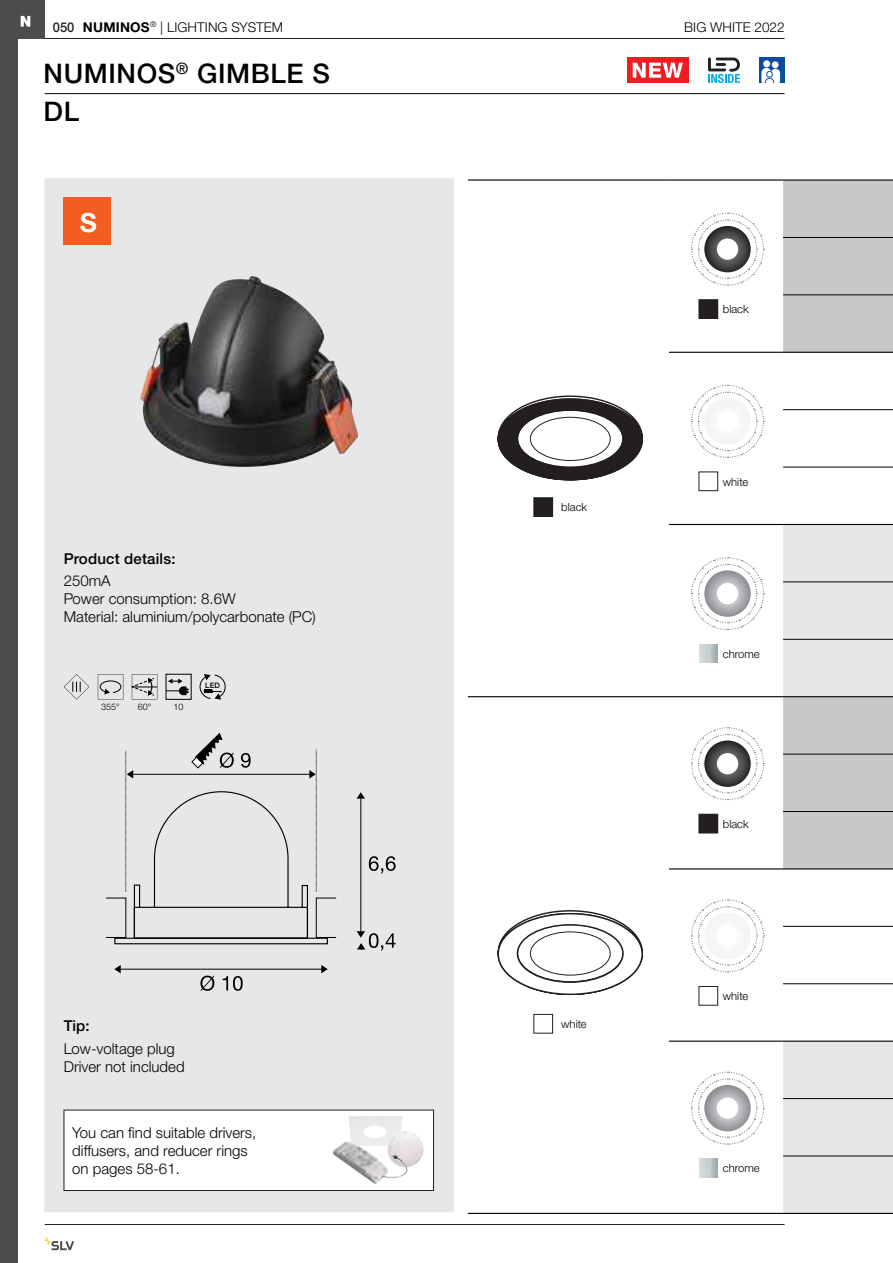
<style>
.page{position:relative;width:893px;height:1263px;background:#fff}
.page>*{position:absolute;margin:0;border:0;box-sizing:border-box;transform-origin:0 0}
.t1{font:500 27px/38.2px "Helvetica Neue LTW1 G";letter-spacing:.025em;color:#000}
.t2{font:700 26.4px "Helvetica Neue LTW1 G";color:#fff}
.t3{font:300 15px/18px "Helvetica Neue LTW1 G";color:#000}
.t4{font:500 15px "Helvetica Neue LTW1 G";letter-spacing:.01em;color:#000}
.t5{font:300 13.5px "Helvetica Neue LTW1 G";letter-spacing:.005em;color:#000}
.t6{font:500 13.5px "Helvetica Neue LTW1 G";color:#231f20;scale:.96 1}
.t7{font:300 11.25px "Helvetica Neue LTW1 G";color:#000}
.t8{font:300 9px "Helvetica Neue LTW1 G";color:#000}
.t9{font:500 7.5px "Helvetica Neue LTW1 G";color:#000}
.s1{font-weight:700}
</style>
<div class="page">
<svg style="left:45px;top:1237px;width:29px;height:13px"></svg>
<hr style="left:45px;top:1224px;width:739px;height:1px;background:#231f20">
<hr style="left:45px;top:38px;width:739px;height:1px;background:#231f20">
<div style="left:0;top:0;width:45px;height:39px;background:#4b4c4d"></div>
<div style="left:0;top:38px;width:17px;height:1225px;background:#4b4c4d"></div>
<svg style="left:21px;top:16px;width:9px;height:11px"></svg>
<div style="left:45px;top:179px;width:408px;height:1033px;background:#e6e7e9"></div>
<svg style="left:64px;top:674px;width:25px;height:25px"></svg>
<svg style="left:98px;top:674px;width:25px;height:25px"></svg>
<svg style="left:131px;top:674px;width:26px;height:25px"></svg>
<svg style="left:166px;top:674px;width:26px;height:26px"></svg>
<svg style="left:200px;top:674px;width:25px;height:25px"></svg>
<hr style="left:45px;top:93px;width:739px;height:1px;background:#231f20">
<div style="left:699px;top:300px;width:19px;height:18px;background:#231f20"></div>
<div style="left:699px;top:299px;width:19px;height:20px;border:1px solid #231f20"></div>
<div style="left:699px;top:472px;width:19px;height:19px;border:1px solid #231f20"></div>
<div style="left:534px;top:498px;width:19px;height:18px;background:#231f20"></div>
<div style="left:534px;top:497px;width:19px;height:20px;border:1px solid #231f20"></div>
<svg style="left:497px;top:395px;width:146px;height:86px"></svg>
<div style="left:699px;top:814px;width:19px;height:19px;background:#231f20"></div>
<div style="left:699px;top:986px;width:19px;height:19px;border:1px solid #231f20"></div>
<div style="left:534px;top:1014px;width:19px;height:19px;border:1px solid #231f20"></div>
<svg style="left:497px;top:910px;width:146px;height:86px"></svg>
<svg style="left:691px;top:212px;width:74px;height:74px"></svg>
<svg style="left:704px;top:226px;width:47px;height:46px"></svg>
<div style="left:717px;top:238px;width:21px;height:22px;background:#fff;border-radius:50%"></div>
<svg style="left:691px;top:727px;width:74px;height:74px"></svg>
<svg style="left:704px;top:740px;width:47px;height:47px"></svg>
<div style="left:717px;top:753px;width:21px;height:21px;background:#fff;border-radius:50%"></div>
<svg style="left:691px;top:384px;width:74px;height:74px"></svg>
<div style="left:704px;top:398px;width:47px;height:47px;background:#f5f5f6;border-radius:23px"></div>
<div style="left:717px;top:411px;width:21px;height:21px;background:#fff;border-radius:50%"></div>
<svg style="left:691px;top:899px;width:74px;height:74px"></svg>
<div style="left:704px;top:913px;width:47px;height:46px;background:#f5f5f6;border-radius:23px"></div>
<div style="left:717px;top:925px;width:21px;height:21px;background:#fff;border-radius:50%"></div>
<svg style="left:691px;top:557px;width:74px;height:74px"></svg>
<svg style="left:704px;top:570px;width:47px;height:47px"></svg>
<div style="left:717px;top:583px;width:21px;height:21px;background:#fff;border-radius:50%"></div>
<svg style="left:691px;top:1071px;width:74px;height:74px"></svg>
<svg style="left:704px;top:1085px;width:47px;height:46px"></svg>
<div style="left:717px;top:1097px;width:21px;height:22px;background:#fff;border-radius:50%"></div>
<div style="left:64px;top:198px;width:47px;height:47px;background:#f25d21"></div>
<div style="left:64px;top:1110px;width:370px;height:80px;background:#fff"></div>
<div style="left:64px;top:1110px;width:370px;height:81px;border:1px solid #231f20"></div>
<svg style="left:708px;top:57px;width:32px;height:26px"></svg>
<div style="left:627px;top:57px;width:61px;height:26px;background:#ee1d23"></div>
<svg style="left:633px;top:63px;width:50px;height:15px"></svg>
<div style="left:759px;top:57px;width:25px;height:26px;background:#0d4da1"></div>
<div style="left:772px;top:61px;width:7px;height:7px;background:#fff;border-radius:50%"></div>
<div style="left:763px;top:60px;width:7px;height:7px;background:#fff;border-radius:50%"></div>
<svg style="left:761px;top:68px;width:19px;height:15px"></svg>
<div style="left:766px;top:71px;width:7px;height:7px;border:1px solid #0d4da1;border-radius:50%"></div>
<img style="left:140px;top:276px;width:219px;height:191px">
<img style="left:348px;top:1116px;width:54px;height:25px">
<img style="left:387px;top:1131px;width:37px;height:36px;border-radius:18px">
<img style="left:333px;top:1141px;width:75px;height:43px">
<svg style="left:783px;top:181px;width:110px;height:343px;fill:#cdcecf"></svg>
<svg style="left:783px;top:525px;width:110px;height:688px;fill:#e6e7e9"></svg>
<hr style="left:468px;top:179px;width:201px;height:2px;background:#000">
<hr style="left:669px;top:179px;width:114px;height:2px;background:#000">
<hr style="left:783px;top:179px;width:110px;height:2px;background:#000">
<hr style="left:669px;top:352px;width:114px;height:1px;background:#000">
<hr style="left:783px;top:352px;width:110px;height:1px;background:#000">
<hr style="left:669px;top:524px;width:114px;height:1px;background:#000">
<hr style="left:783px;top:524px;width:110px;height:1px;background:#000">
<hr style="left:468px;top:696px;width:201px;height:1px;background:#000">
<hr style="left:669px;top:696px;width:114px;height:1px;background:#000">
<hr style="left:783px;top:696px;width:110px;height:1px;background:#000">
<hr style="left:669px;top:868px;width:114px;height:1px;background:#000">
<hr style="left:783px;top:868px;width:110px;height:1px;background:#000">
<hr style="left:669px;top:1040px;width:114px;height:2px;background:#000">
<hr style="left:783px;top:1040px;width:110px;height:2px;background:#000">
<hr style="left:468px;top:1213px;width:201px;height:1px;background:#000">
<hr style="left:669px;top:1213px;width:114px;height:1px;background:#000">
<hr style="left:783px;top:1213px;width:110px;height:1px;background:#000">
<hr style="left:783px;top:237px;width:110px;height:1px;background:#000">
<hr style="left:783px;top:294px;width:110px;height:1px;background:#000">
<hr style="left:783px;top:409px;width:110px;height:1px;background:#000">
<hr style="left:783px;top:467px;width:110px;height:1px;background:#000">
<hr style="left:783px;top:581px;width:110px;height:1px;background:#000">
<hr style="left:783px;top:639px;width:110px;height:1px;background:#000">
<hr style="left:783px;top:754px;width:110px;height:1px;background:#000">
<hr style="left:783px;top:811px;width:110px;height:1px;background:#000">
<hr style="left:783px;top:926px;width:110px;height:1px;background:#000">
<hr style="left:783px;top:983px;width:110px;height:1px;background:#000">
<hr style="left:783px;top:1098px;width:110px;height:1px;background:#000">
<hr style="left:783px;top:1155px;width:110px;height:1px;background:#000">
<hr style="left:361px;top:798px;width:1px;height:134px;background:#000">
<svg style="left:357px;top:792px;width:8px;height:7px"></svg>
<svg style="left:357px;top:931px;width:38px;height:20px"></svg>
<svg style="left:200px;top:975px;width:14px;height:16px"></svg>
<svg style="left:223px;top:976px;width:20px;height:15px"></svg>
<hr style="left:120px;top:969px;width:202px;height:1px;background:#000">
<svg style="left:114px;top:965px;width:7px;height:8px"></svg>
<svg style="left:321px;top:965px;width:7px;height:8px"></svg>
<svg style="left:369px;top:856px;width:27px;height:18px"></svg>
<svg style="left:106px;top:733px;width:231px;height:212px"></svg>
<p class="t6" style="left:53px;top:19px;width:24px">050</p>
<p class="t5" style="left:83px;top:19px;width:202px"><span class="s1">NUMINOS</span><sup>®</sup> | LIGHTING SYSTEM</p>
<p class="t5" style="left:684px;top:19px;width:102px">BIG WHITE 2022</p>
<h1 class="t1" style="left:44px;top:54px;width:288px">NUMINOS<sup>®</sup> GIMBLE S<br>DL</h1>
<h2 class="t2" style="left:80px;top:206px;width:19px">S</h2>
<p class="t4" style="left:64px;top:549px;width:113px">Product details:</p>
<p class="t3" style="left:64px;top:571px;width:254px">250mA<br>Power consumption: 8.6W<br>Material: aluminium/polycarbonate (PC)</p>
<p class="t8" style="left:101px;top:701px;width:20px">355°</p>
<p class="t8" style="left:138px;top:701px;width:15px">60°</p>
<p class="t8" style="left:174px;top:701px;width:12px">10</p>
<p class="t9" style="left:205px;top:680px;width:16px">LED</p>
<p class="t4" style="left:64px;top:1017px;width:28px">Tip:</p>
<p class="t3" style="left:64px;top:1039px;width:122px">Low-voltage plug<br>Driver not included</p>
<p class="t3" style="left:72px;top:1123px;width:186px">You can find suitable drivers, diffusers, and reducer rings on pages 58-61.</p>
<p class="t7" style="left:561px;top:500px;width:27px">black</p>
<p class="t7" style="left:561px;top:1017px;width:27px">white</p>
<p class="t7" style="left:723px;top:302px;width:27px">black</p>
<p class="t7" style="left:723px;top:475px;width:27px">white</p>
<p class="t7" style="left:723px;top:647px;width:38px">chrome</p>
<p class="t7" style="left:723px;top:817px;width:27px">black</p>
<p class="t7" style="left:723px;top:989px;width:27px">white</p>
<p class="t7" style="left:723px;top:1161px;width:38px">chrome</p>
</div>
